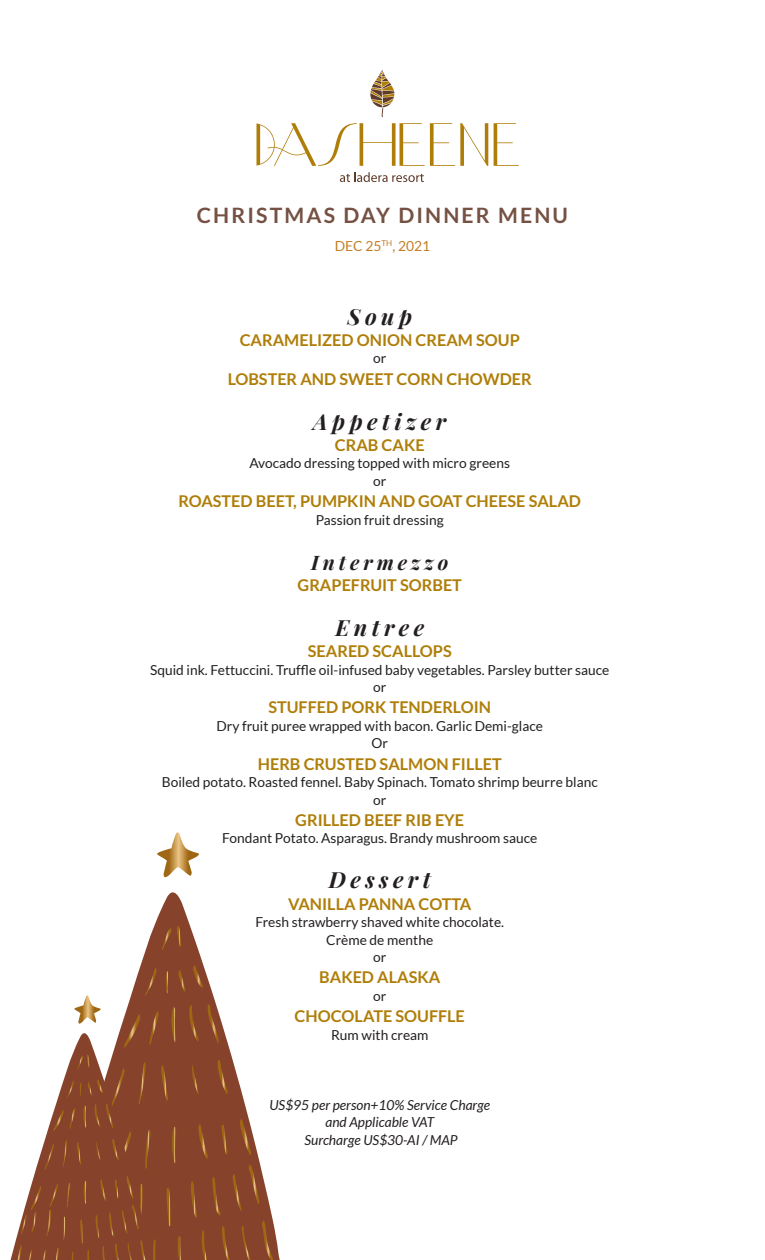
<style>
.page{position:relative;width:765px;height:1260px;background:#fff}
.page>*{position:absolute;margin:0;border:0;box-sizing:border-box;transform-origin:0 0}
.t1{font:italic 700 22.38px "Playfair Display";letter-spacing:.2em;color:#231f20}
.t2{font:700 21.25px "Lato";letter-spacing:.1em;color:#755143}
.t3{font:italic 700 20px "Playfair Display";letter-spacing:.2em;color:#231f20}
.t4{font:700 16.25px "Lato";color:#af7e09}
.t5{font:13.88px "Lato";color:#c57d26}
.t6{font:13.75px "Lato";color:#231f20}
.t7{font:italic 13.75px "Lato";color:#231f20}
</style>
<div class="page">
<svg style="left:340px;top:172px;width:84px;height:10px"></svg>
<svg style="left:257px;top:123px;width:231px;height:43px"></svg>
<svg style="left:494px;top:123px;width:25px;height:43px"></svg>
<svg style="left:370px;top:69px;width:24px;height:48px"></svg>
<svg style="left:140px;top:892px;width:140px;height:368px"></svg>
<svg style="left:162px;top:928px;width:9px;height:23px"></svg>
<svg style="left:177px;top:926px;width:4px;height:22px"></svg>
<svg style="left:157px;top:832px;width:42px;height:46px"></svg>
<svg style="left:10px;top:965px;width:263px;height:295px"></svg>
<p class="t2" style="left:197px;top:203px;width:373px">CHRISTMAS DAY DINNER MENU</p>
<p class="t5" style="left:335px;top:238px;width:97px">DEC 25<sup>TH</sup>, 2021</p>
<p class="t1" style="left:347px;top:301px;width:66px">Soup</p>
<p class="t4" style="left:240px;top:331px;width:282px">CARAMELIZED ONION CREAM SOUP</p>
<p class="t6" style="left:373px;top:351px;width:15px">or</p>
<p class="t4" style="left:228px;top:370px;width:306px">LOBSTER AND SWEET CORN CHOWDER</p>
<p class="t1" style="left:313px;top:406px;width:135px">Appetizer</p>
<p class="t4" style="left:335px;top:436px;width:91px">CRAB CAKE</p>
<p class="t6" style="left:250px;top:456px;width:262px">Avocado dressing topped with micro greens</p>
<p class="t6" style="left:373px;top:473px;width:15px">or</p>
<p class="t4" style="left:179px;top:492px;width:404px">ROASTED BEET, PUMPKIN AND GOAT CHEESE SALAD</p>
<p class="t6" style="left:316px;top:512px;width:130px">Passion fruit dressing</p>
<p class="t3" style="left:311px;top:549px;width:139px">Intermezzo</p>
<p class="t4" style="left:298px;top:576px;width:166px">GRAPEFRUIT SORBET</p>
<p class="t1" style="left:335px;top:612px;width:90px">Entree</p>
<p class="t4" style="left:308px;top:642px;width:145px">SEARED SCALLOPS</p>
<p class="t6" style="left:150px;top:662px;width:461px">Squid ink. Fettuccini. Truffle oil-infused baby vegetables. Parsley butter sauce</p>
<p class="t6" style="left:373px;top:680px;width:15px">or</p>
<p class="t4" style="left:268px;top:698px;width:224px">STUFFED PORK TENDERLOIN</p>
<p class="t6" style="left:217px;top:718px;width:328px">Dry fruit puree wrapped with bacon. Garlic Demi-glace</p>
<p class="t6" style="left:372px;top:736px;width:18px">Or</p>
<p class="t4" style="left:258px;top:755px;width:246px">HERB CRUSTED SALMON FILLET</p>
<p class="t6" style="left:162px;top:775px;width:437px">Boiled potato. Roasted fennel. Baby Spinach. Tomato shrimp beurre blanc</p>
<p class="t6" style="left:373px;top:792px;width:15px">or</p>
<p class="t4" style="left:295px;top:811px;width:170px">GRILLED BEEF RIB EYE</p>
<p class="t6" style="left:222px;top:831px;width:316px">Fondant Potato. Asparagus. Brandy mushroom sauce</p>
<p class="t1" style="left:329px;top:865px;width:104px">Dessert</p>
<p class="t4" style="left:288px;top:895px;width:185px">VANILLA PANNA COTTA</p>
<p class="t6" style="left:255px;top:915px;width:250px">Fresh strawberry shaved white chocolate.</p>
<p class="t6" style="left:326px;top:932px;width:108px">Crème de menthe</p>
<p class="t6" style="left:373px;top:950px;width:15px">or</p>
<p class="t4" style="left:319px;top:968px;width:123px">BAKED ALASKA</p>
<p class="t6" style="left:373px;top:988px;width:15px">or</p>
<p class="t4" style="left:295px;top:1007px;width:172px">CHOCOLATE SOUFFLE</p>
<p class="t6" style="left:331px;top:1027px;width:99px">Rum with cream</p>
<p class="t7" style="left:269px;top:1097px;width:222px">US$95 per person+10% Service Charge</p>
<p class="t7" style="left:325px;top:1115px;width:110px">and Applicable VAT</p>
<p class="t7" style="left:305px;top:1132px;width:155px">Surcharge US$30-AI / MAP</p>
</div>
